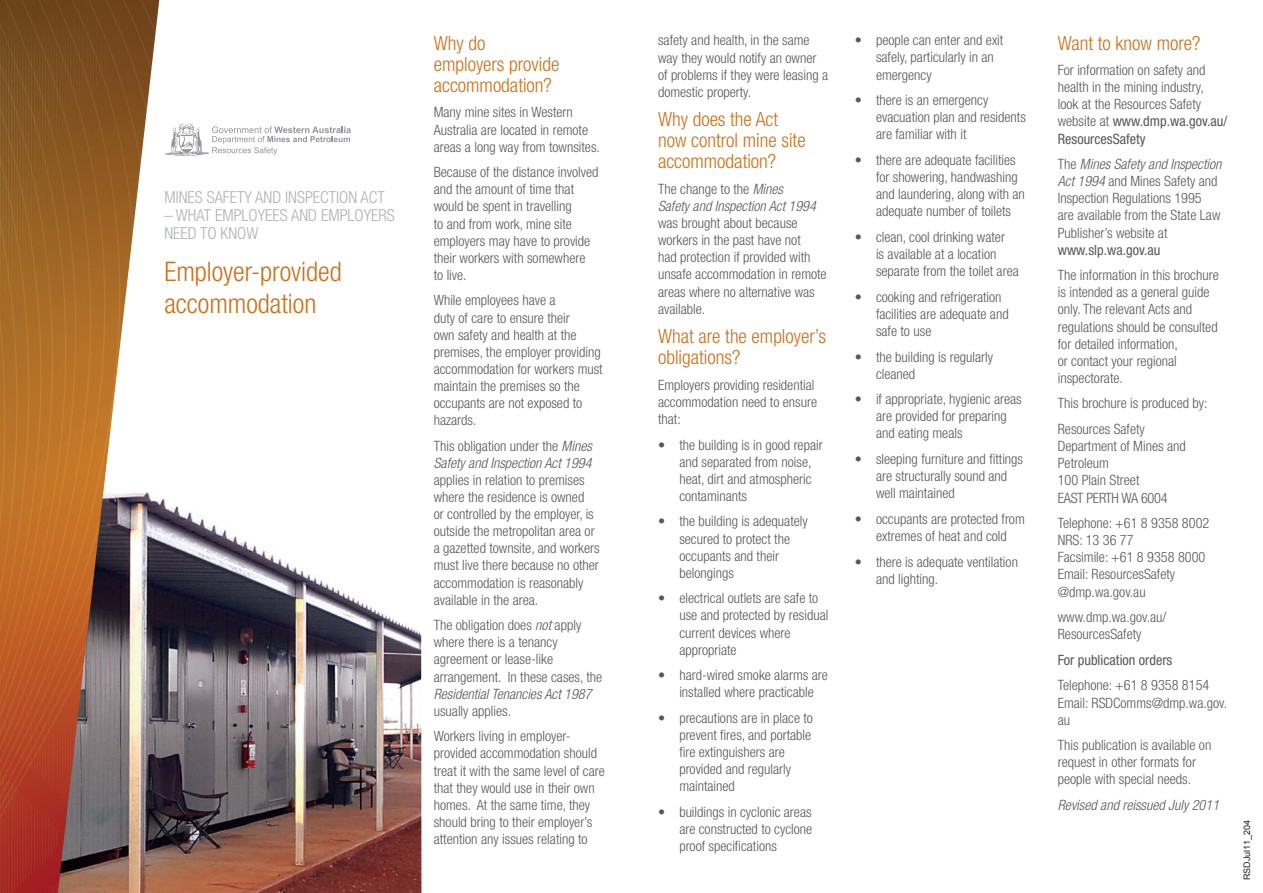
<style>
.page{position:relative;width:1263px;height:893px;background:#fff}
.page>*{position:absolute;margin:0;border:0;box-sizing:border-box;transform-origin:0 0}
.Heading{font:300 condensed 27px/32.4px "Helvetica Neue";color:#d06f18}
.Heading_2{font:300 condensed 19.5px/21px "Helvetica Neue";color:#d06f18}
.t1{font:300 condensed 16.5px/18px "Helvetica Neue";color:#b0b1b5}
.Text{font:300 condensed 14.25px/17.1px "Helvetica Neue";color:#57585a}
.Text-2{font:italic 300 condensed 14.25px "Helvetica Neue";color:#57585a}
.Text-3{font:condensed 14.25px "Helvetica Neue";color:#57585a}
.t2{font:9px "Arial";color:#231f20}
.s1{font-style:italic}
.s2{font-weight:400}
</style>
<div class="page">
<img style="left:159px;top:498px;width:262px;height:395px">
<svg style="left:164px;top:123px;width:187px;height:33px"></svg>
<img style="left:0;top:0;width:159px;height:893px">
<p class="t1" style="left:164px;top:188px;width:222px">MINES SAFETY AND INSPECTION ACT</p>
<p class="t1" style="left:164px;top:206px;width:232px">– WHAT EMPLOYEES AND EMPLOYERS<br>NEED TO KNOW</p>
<p class="Heading" style="left:164px;top:255px;width:179px">Employer-provided accommodation</p>
<p class="Heading_2" style="left:434px;top:32px;width:127px">Why do employers provide accommodation?</p>
<p class="Text" style="left:434px;top:104px;width:168px">Many mine sites in Western<br>Australia are located in remote areas a long way from townsites.</p>
<p class="Text" style="left:434px;top:163px;width:166px">Because of the distance involved and the amount of time that would be spent in travelling<br>to and from work, mine site employers may have to provide their workers with somewhere<br>to live.</p>
<p class="Text" style="left:434px;top:292px;width:170px">While employees have a<br>duty of care to ensure their<br>own safety and health at the premises, the employer providing accommodation for workers must maintain the premises so the occupants are not exposed to hazards.</p>
<p class="Text" style="left:434px;top:437px;width:167px">This obligation under the <span class="s1">Mines<br>Safety and Inspection Act 1994 </span>applies in relation to premises where the residence is owned<br>or controlled by the employer, is outside the metropolitan area or a gazetted townsite, and workers must live there because no other accommodation is reasonably available in the area.</p>
<p class="Text" style="left:434px;top:617px;width:170px">The obligation does <span class="s1">not</span> apply where there is a tenancy agreement or lease-like arrangement. In these cases, the<br><span class="s1">Residential Tenancies Act 1987 </span>usually applies.</p>
<p class="Text" style="left:434px;top:728px;width:173px">Workers living in employer&shy;provided accommodation should treat it with the same level of care that they would use in their own homes. At the same time, they should bring to their employer’s attention any issues relating to</p>
<p class="Text" style="left:658px;top:32px;width:172px">safety and health, in the same way they would notify an owner of problems if they were leasing a domestic property.</p>
<p class="Heading_2" style="left:658px;top:109px;width:149px">Why does the Act now control mine site accommodation?</p>
<p class="Text" style="left:658px;top:180px;width:170px">The change to the <span class="s1">Mines<br>Safety and Inspection Act 1994 </span>was brought about because workers in the past have not<br>had protection if provided with unsafe accommodation in remote areas where no alternative was available.</p>
<p class="Heading_2" style="left:658px;top:326px;width:169px">What are the employer’s obligations?</p>
<p class="Text" style="left:658px;top:376px;width:161px">Employers providing residential accommodation need to ensure that:</p>
<p class="Text" style="left:679px;top:436px;width:145px;text-indent:-21px">• the building is in good repair and separated from noise, heat, dirt and atmospheric contaminants</p>
<p class="Text" style="left:679px;top:513px;width:130px;text-indent:-21px">• the building is adequately secured to protect the occupants and their belongings</p>
<p class="Text" style="left:679px;top:590px;width:151px;text-indent:-21px">• electrical outlets are safe to use and protected by residual current devices where appropriate</p>
<p class="Text" style="left:658px;top:667px;width:171px;text-align:center">• hard-wired smoke alarms are installed where practicable</p>
<p class="Text" style="left:679px;top:709px;width:135px;text-indent:-21px">• precautions are in place to prevent fires, and portable fire extinguishers are provided and regularly maintained</p>
<p class="Text" style="left:679px;top:803px;width:134px;text-align:justify;text-indent:-21px">• buildings in cyclonic areas are constructed to cyclone proof specifications</p>
<p class="Text" style="left:876px;top:32px;width:129px;text-indent:-21px">• people can enter and exit safely, particularly in an emergency</p>
<p class="Text" style="left:876px;top:91px;width:151px;text-indent:-21px">• there is an emergency evacuation plan and residents are familiar with it</p>
<p class="Text" style="left:876px;top:151px;width:150px;text-indent:-21px">• there are adequate facilities for showering, handwashing and laundering, along with an adequate number of toilets</p>
<p class="Text" style="left:876px;top:228px;width:144px;text-indent:-21px">• clean, cool drinking water<br>is available at a location separate from the toilet area</p>
<p class="Text" style="left:876px;top:288px;width:134px;text-indent:-21px">• cooking and refrigeration facilities are adequate and safe to use</p>
<p class="Text" style="left:876px;top:348px;width:119px;text-indent:-21px">• the building is regularly cleaned</p>
<p class="Text" style="left:876px;top:390px;width:147px;text-indent:-21px">• if appropriate, hygienic areas are provided for preparing and eating meals</p>
<p class="Text" style="left:876px;top:450px;width:149px;text-indent:-21px">• sleeping furniture and fittings are structurally sound and well maintained</p>
<p class="Text" style="left:855px;top:510px;width:172px;text-align:center">• occupants are protected from extremes of heat and cold</p>
<p class="Text" style="left:876px;top:553px;width:143px;text-indent:-21px">• there is adequate ventilation and lighting.</p>
<p class="Heading_2" style="left:1058px;top:32px;width:144px">Want to know more?</p>
<p class="Text" style="left:1058px;top:61px;width:171px">For information on safety and health in the mining industry, look at the Resources Safety website at <span class="s2">www.dmp.wa.gov.au/<br>ResourcesSafety</span></p>
<p class="Text" style="left:1058px;top:155px;width:165px">The <span class="s1">Mines Safety and Inspection<br>Act 1994</span> and Mines Safety and<br>Inspection Regulations 1995<br>are available from the State Law<br>Publisher’s website at <span class="s2">www.slp.wa.gov.au</span></p>
<p class="Text" style="left:1058px;top:267px;width:162px">The information in this brochure is intended as a general guide only. The relevant Acts and regulations should be consulted for detailed information,<br>or contact your regional inspectorate.</p>
<p class="Text" style="left:1058px;top:395px;width:151px">This brochure is produced by:</p>
<p class="Text" style="left:1058px;top:420px;width:129px">Resources Safety<br>Department of Mines and<br>Petroleum<br>100 Plain Street<br>EAST PERTH WA 6004</p>
<p class="Text" style="left:1058px;top:514px;width:153px">Telephone: +61 8 9358 8002<br>NRS: 13 36 77<br>Facsimile: +61 8 9358 8000<br>Email: ResourcesSafety @dmp.wa.gov.au</p>
<p class="Text" style="left:1058px;top:608px;width:110px">www.dmp.wa.gov.au/<br>ResourcesSafety</p>
<p class="Text-3" style="left:1058px;top:651px;width:116px">For publication orders</p>
<p class="Text" style="left:1058px;top:677px;width:171px">Telephone: +61 8 9358 8154<br>Email: RSDComms@dmp.wa.gov. au</p>
<p class="Text" style="left:1058px;top:736px;width:155px">This publication is available on request in other formats for people with special needs.</p>
<p class="Text-2" style="left:1058px;top:797px;width:163px">Revised and reissued July 2011</p>
<p class="t2" style="left:1241px;top:880px;width:61px;rotate:-90deg">RSDJul11_204</p>
</div>
